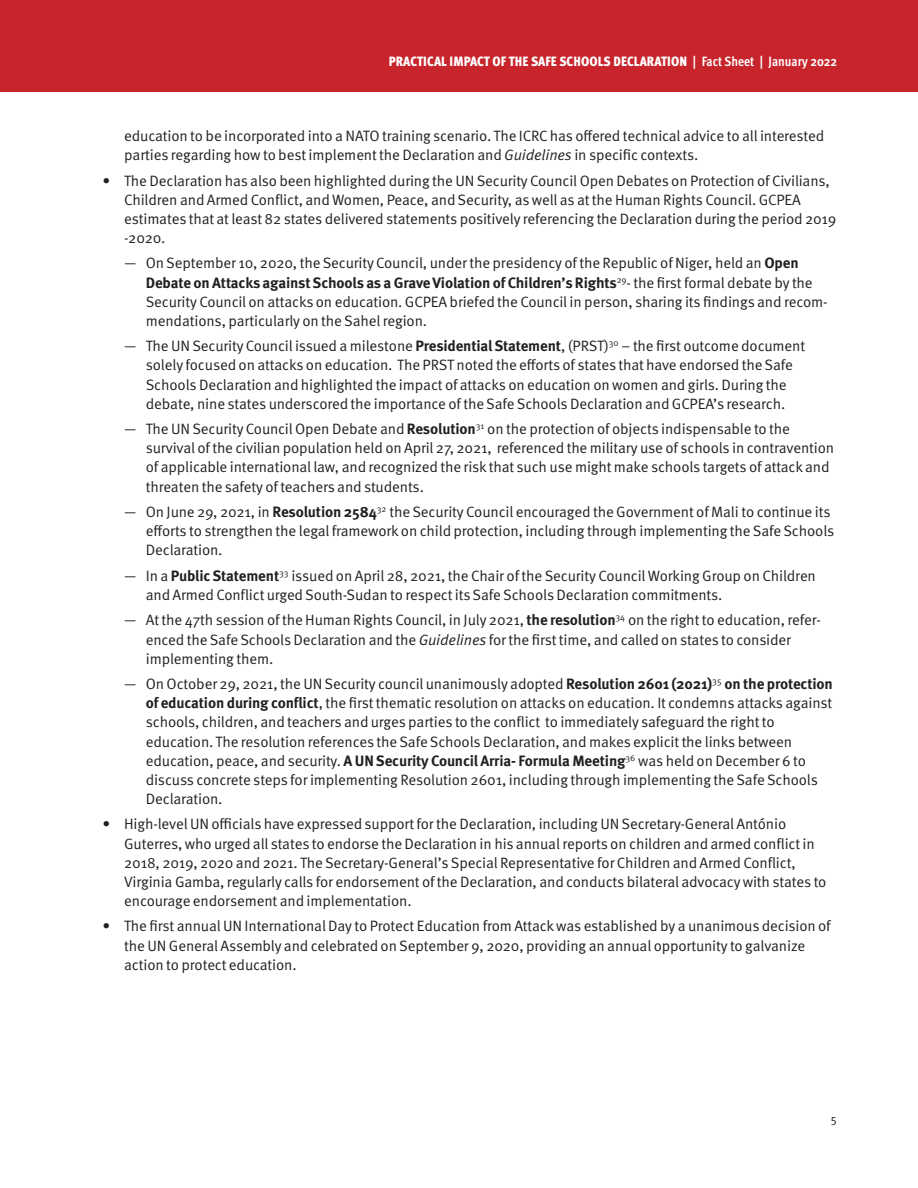
<style>
.page{position:relative;width:918px;height:1188px;background:#fff}
.page>*{position:absolute;margin:0;border:0;box-sizing:border-box;transform-origin:0 0}
.t1{font:15px/19.2px "Meta Pro Norm";letter-spacing:-.01em;color:#231f20}
.t2{font:700 15px "Meta Pro";letter-spacing:-.01em;color:#231f20}
.t3{font:900 condensed 13.5px "Meta Pro";letter-spacing:.01em;color:#fff}
.t4{font:12px "Meta Pro Norm";color:#231f20}
.s1{font-weight:700}
.s2{font-family:"Meta Pro Norm Ita"}
.s3{font-family:"Meta Pro";font-weight:700}
.s4{font-family:"Meta Pro Norm";font-weight:400}
</style>
<div class="page">
<div style="left:0;top:0;width:918px;height:92px;background:#c8242b"></div>
<p class="t3" style="left:389px;top:53px;width:450px">PRACTICAL IMPACT OF THE SAFE SCHOOLS DECLARATION <span class="s1">| Fact Sheet | January 2022</span></p>
<p class="t1" style="left:124px;top:127px;width:702px">education to be incorporated into a NATO training scenario. The ICRC has offered technical advice to all interested parties regarding how to best implement the Declaration and <span class="s2">Guidelines</span> in specific contexts.</p>
<p class="t1" style="left:124px;top:172px;width:714px;text-indent:-22px">• The Declaration has also been highlighted during the UN Security Council Open Debates on Protection of Civilians, Children and Armed Conflict, and Women, Peace, and Security, as well as at the Human Rights Council. GCPEA estimates that at least 82 states delivered statements positively referencing the Declaration during the period 2019 -2020.</p>
<p class="t1" style="left:124px;top:255px;width:676px">— On September 10, 2020, the Security Council, under the presidency of the Republic of Niger, held an <span class="s3">Open</span></p>
<p class="t2" style="left:146px;top:276px;width:669px">Debate on Attacks against Schools as a Grave Violation of Children’s Rights<sup>29</sup><span class="s4">- the first formal debate by the</span></p>
<p class="t1" style="left:146px;top:293px;width:683px">Security Council on attacks on education. GCPEA briefed the Council in person, sharing its findings and recom&shy;mendations, particularly on the Sahel region.</p>
<p class="t1" style="left:146px;top:338px;width:661px;text-indent:-22px">— The UN Security Council issued a milestone <span class="s3">Presidential Statement</span>, (PRST)<sup>30</sup> – the first outcome document solely focused on attacks on education. The PRST noted the efforts of states that have endorsed the Safe Schools Declaration and highlighted the impact of attacks on education on women and girls. During the debate, nine states underscored the importance of the Safe Schools Declaration and GCPEA’s research.</p>
<p class="t1" style="left:146px;top:420px;width:690px;text-indent:-22px">— The UN Security Council Open Debate and <span class="s3">Resolution</span><sup>31</sup> on the protection of objects indispensable to the survival of the civilian population held on April 27, 2021, referenced the military use of schools in contravention of applicable international law, and recognized the risk that such use might make schools targets of attack and threaten the safety of teachers and students.</p>
<p class="t1" style="left:146px;top:503px;width:690px;text-indent:-22px">— On June 29, 2021, in <span class="s3">Resolution 2584</span><sup>32</sup> the Security Council encouraged the Government of Mali to continue its efforts to strengthen the legal framework on child protection, including through implementing the Safe Schools<br>Declaration.</p>
<p class="t1" style="left:146px;top:567px;width:672px;text-indent:-22px">— In a <span class="s3">Public Statement</span><sup>33</sup> issued on April 28, 2021, the Chair of the Security Council Working Group on Children and Armed Conflict urged South-Sudan to respect its Safe Schools Declaration commitments.</p>
<p class="t1" style="left:146px;top:612px;width:677px;text-indent:-22px">— At the 47th session of the Human Rights Council, in July 2021, <span class="s3">the resolution</span><sup>34</sup> on the right to education, refer&shy;enced the Safe Schools Declaration and the <span class="s2">Guidelines</span> for the first time, and called on states to consider implementing them.</p>
<p class="t1" style="left:146px;top:675px;width:689px;text-indent:-22px">— On October 29, 2021, the UN Security council unanimously adopted <span class="s3">Resolution 2601 (2021)</span><sup>35</sup> <span class="s3">on the protection of education during conflict</span>, the first thematic resolution on attacks on education. It condemns attacks against schools, children, and teachers and urges parties to the conflict to immediately safeguard the right to education. The resolution references the Safe Schools Declaration, and makes explicit the links between education, peace, and security. <span class="s3">A UN Security Council Arria- Formula Meeting</span><sup>36</sup> was held on December 6 to discuss concrete steps for implementing Resolution 2601, including through implementing the Safe Schools Declaration.</p>
<p class="t1" style="left:124px;top:816px;width:704px;text-indent:-22px">• High-level UN officials have expressed support for the Declaration, including UN Secretary-General António Guterres, who urged all states to endorse the Declaration in his annual reports on children and armed conflict in 2018, 2019, 2020 and 2021. The Secretary-General’s Special Representative for Children and Armed Conflict, Virginia Gamba, regularly calls for endorsement of the Declaration, and conducts bilateral advocacy with states to encourage endorsement and implementation.</p>
<p class="t1" style="left:124px;top:918px;width:708px;text-indent:-22px">• The first annual UN International Day to Protect Education from Attack was established by a unanimous decision of the UN General Assembly and celebrated on September 9, 2020, providing an annual opportunity to galvanize action to protect education.</p>
<p class="t4" style="left:831px;top:1114px;width:8px">5</p>
</div>
